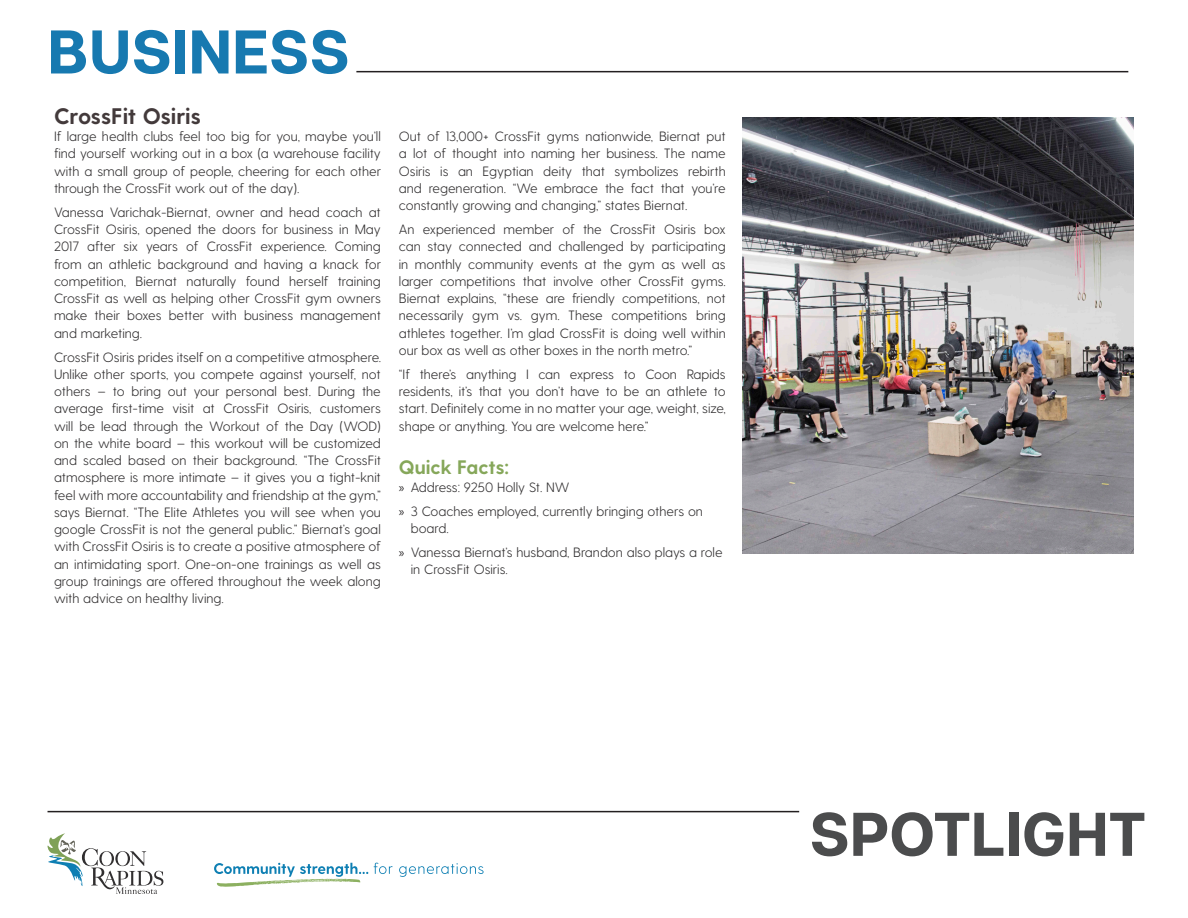
<style>
.page{position:relative;width:1188px;height:918px;background:#fff}
.page>*{position:absolute;margin:0;border:0;box-sizing:border-box;transform-origin:0 0}
.t1{font:700 61.5px "Articulat C Fv 2";letter-spacing:.01em;color:#4b4c4d}
.t2{font:700 61.5px "Articulat C Fv 2";letter-spacing:.01em;color:#1779b0}
.Headline_1{font:700 22.5px "Greycliff CF";color:#433a3b}
.Headline_2{font:700 19.5px "Greycliff CF";color:#86a75a}
.Copy_Content{font:300 13.5px/17.2px "Greycliff CF";color:#312f30;text-align:justify}
.s1{font-family:"Myriad Pro";font-weight:400}
</style>
<div class="page">
<img style="left:742px;top:117px;width:392px;height:437px">
<hr style="left:356px;top:71px;width:772px;height:1px;background:#231f20">
<hr style="left:48px;top:811px;width:751px;height:1px;background:#231f20">
<svg style="left:48px;top:833px;width:115px;height:61px"></svg>
<svg style="left:214px;top:863px;width:154px;height:24px"></svg>
<svg style="left:374px;top:863px;width:19px;height:11px"></svg>
<svg style="left:399px;top:863px;width:85px;height:14px"></svg>
<p class="t2" style="left:48px;top:15px;width:303px">BUSINESS</p>
<p class="Headline_1" style="left:54px;top:103px;width:148px">CrossFit Osiris</p>
<p class="Copy_Content" style="left:54px;top:128px;width:329px">If large health clubs feel too big for you, maybe you’ll find yourself working out in a box (a warehouse facility with a small group of people, cheering for each other through the CrossFit work out of the day).</p>
<p class="Copy_Content" style="left:54px;top:203px;width:329px">Vanessa Varichak-Biernat, owner and head coach at CrossFit Osiris, opened the doors for business in May 2017 after six years of CrossFit experience. Coming from an athletic background and having a knack for competition, Biernat naturally found herself training CrossFit as well as helping other CrossFit gym owners make their boxes better with business management and marketing.</p>
<p class="Copy_Content" style="left:54px;top:348px;width:329px">CrossFit Osiris prides itself on a competitive atmosphere.<br>Unlike other sports, you compete against yourself, not others – to bring out your personal best. During the average first-time visit at CrossFit Osiris, customers will be lead through the Workout of the Day (WOD) on the white board – this workout will be customized and scaled based on their background. “The CrossFit atmosphere is more intimate – it gives you a tight-knit feel with more accountability and friendship at the gym,” says Biernat. “The Elite Athletes you will see when you google CrossFit is not the general public.” Biernat’s goal with CrossFit Osiris is to create a positive atmosphere of an intimidating sport. One-on-one trainings as well as group trainings are offered throughout the week along with advice on healthy living.</p>
<p class="Copy_Content" style="left:399px;top:128px;width:328px">Out of 13,000+ CrossFit gyms nationwide, Biernat put a lot of thought into naming her business. The name Osiris is an Egyptian deity that symbolizes rebirth and regeneration. “We embrace the fact that you’re constantly growing and changing,” states Biernat.</p>
<p class="Copy_Content" style="left:399px;top:221px;width:328px">An experienced member of the CrossFit Osiris box can stay connected and challenged by participating in monthly community events at the gym as well as larger competitions that involve other CrossFit gyms.<br>Biernat explains, “these are friendly competitions, not necessarily gym vs. gym. These competitions bring athletes together. I’m glad CrossFit is doing well within our box as well as other boxes in the north metro.”</p>
<p class="Copy_Content" style="left:399px;top:365px;width:328px">“If there’s anything I can express to Coon Rapids residents, it’s that you don’t have to be an athlete to start. Definitely come in no matter your age, weight, size, shape or anything. You are welcome here.”</p>
<p class="Headline_2" style="left:399px;top:456px;width:112px">Quick Facts:</p>
<p class="Copy_Content" style="left:399px;top:478px;width:172px"><span class="s1">»</span> Address: 9250 Holly St. NW</p>
<p class="Copy_Content" style="left:411px;top:502px;width:294px;text-indent:-12px"><span class="s1">»</span> 3 Coaches employed, currently bringing others on board.</p>
<p class="Copy_Content" style="left:411px;top:543px;width:313px;text-indent:-12px"><span class="s1">»</span> Vanessa Biernat’s husband, Brandon also plays a role in CrossFit Osiris.</p>
<p class="t1" style="left:810px;top:797px;width:338px">SPOTLIGHT</p>
</div>
